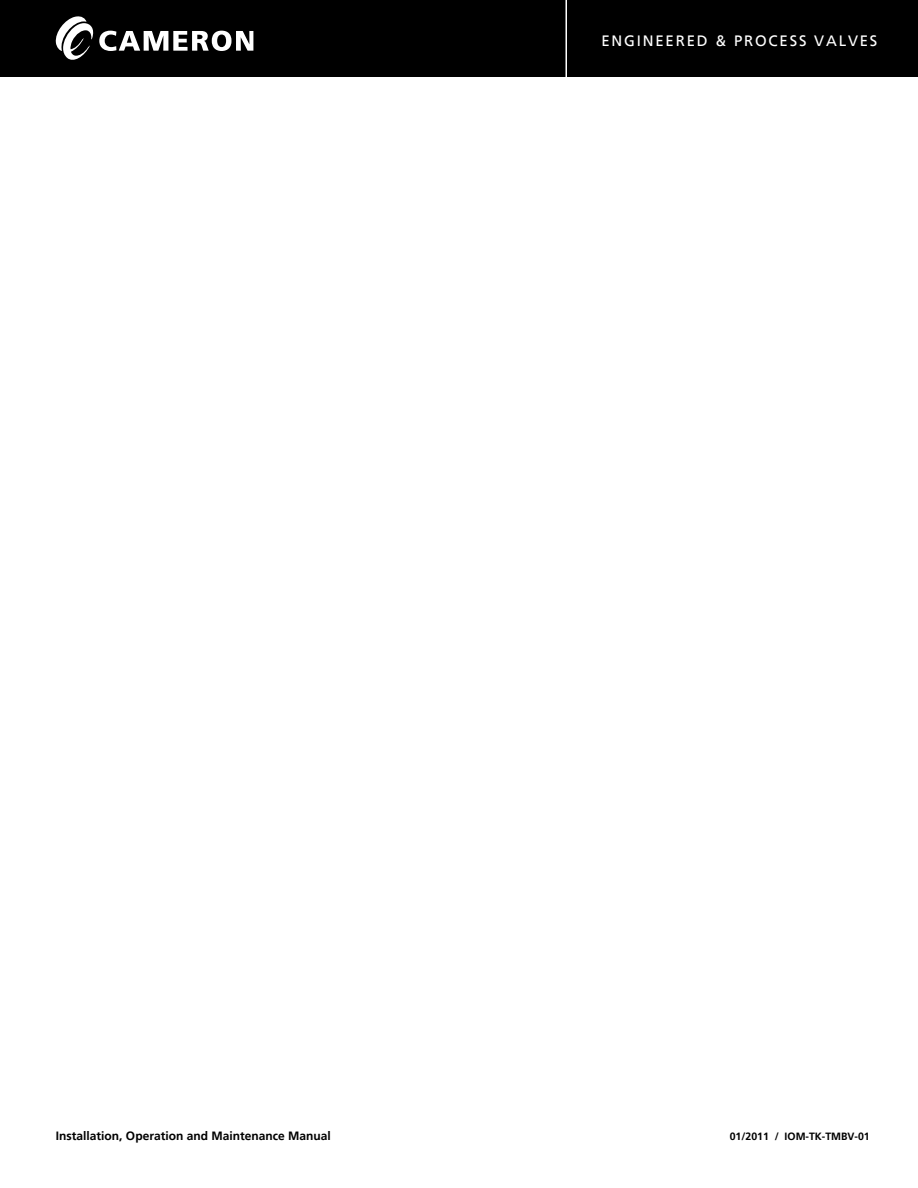
<style>
.page{position:relative;width:918px;height:1188px;background:#fff}
.page>*{position:absolute;margin:0;border:0;box-sizing:border-box;transform-origin:0 0}
.t1{font:15px "Frutiger Roman";letter-spacing:.12em;color:#fff}
.t2{font:700 12px "Frutiger";color:#000}
.t3{font:700 10.5px "Frutiger";color:#000}
</style>
<div class="page">
<div style="left:0;top:0;width:918px;height:77px;background:#000"></div>
<svg style="left:56px;top:16px;width:197px;height:44px"></svg>
<hr style="left:565px;top:0;width:2px;height:79px;background:#fff">
<p class="t1" style="left:601px;top:34px;width:278px">ENGINEERED &amp; PROCESS VALVES</p>
<p class="t2" style="left:56px;top:1130px;width:276px">Installation, Operation and Maintenance Manual</p>
<p class="t3" style="left:730px;top:1132px;width:142px">01/2011 / IOM-TK-TMBV-01</p>
</div>
